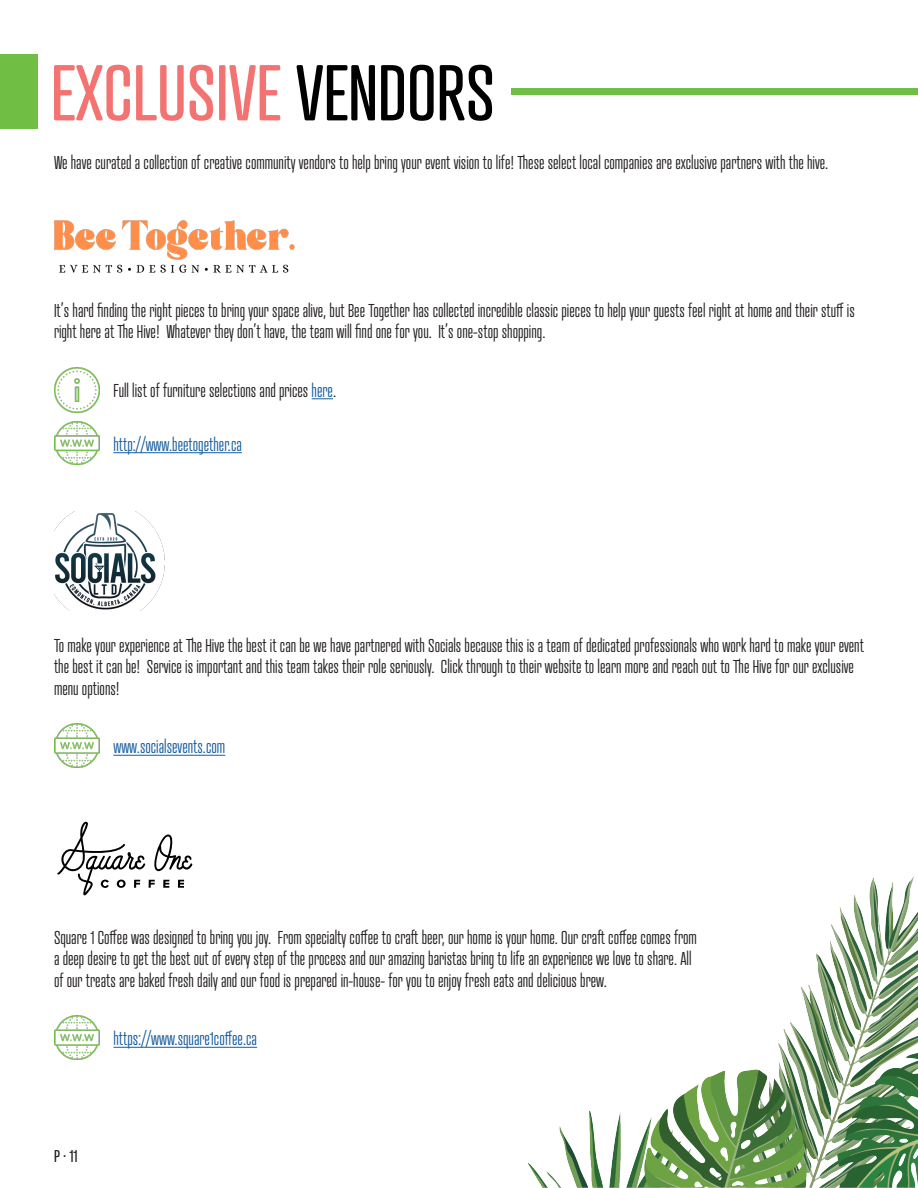
<style>
.page{position:relative;width:918px;height:1188px;background:#fff}
.page>*{position:absolute;margin:0;border:0;box-sizing:border-box;transform-origin:0 0}
.t1{font:76.35px "Atrament";color:#f27371}
.t2{font:300 18px/21.6px "Atrament";color:#231f20}
.t3{font:300 18px "Atrament";color:#175d9e}
.t4{font:16.5px "Atrament";color:#231f20}
.s1{color:#000}
.s2{color:#175d9e}
</style>
<div class="page">
<div style="left:0;top:54px;width:38px;height:75px;background:#71be44"></div>
<img style="left:528px;top:876px;width:390px;height:312px">
<div style="left:512px;top:88px;width:406px;height:6px;background:#71be44"></div>
<svg style="left:312px;top:398px;width:21px;height:1px"></svg>
<hr style="left:113px;top:755px;width:112px;height:1px;background:#175d9e">
<hr style="left:113px;top:1047px;width:144px;height:1px;background:#175d9e">
<hr style="left:113px;top:452px;width:129px;height:1px;background:#175d9e">
<img style="left:54px;top:220px;width:241px;height:53px">
<img style="left:54px;top:512px;width:110px;height:99px">
<svg style="left:57px;top:822px;width:135px;height:73px"></svg>
<img style="left:54px;top:367px;width:45px;height:45px">
<img style="left:54px;top:724px;width:45px;height:43px">
<img style="left:54px;top:1016px;width:45px;height:43px">
<img style="left:54px;top:421px;width:45px;height:44px">
<p class="t1" style="left:51px;top:46px;width:446px">EXCLUSIVE <span class="s1">VENDORS</span></p>
<p class="t2" style="left:54px;top:152px;width:776px">We have curated a collection of creative community vendors to help bring your event vision to life! These select local companies are exclusive partners with the hive.</p>
<p class="t2" style="left:54px;top:299px;width:802px">It’s hard finding the right pieces to bring your space alive, but Bee Together has collected incredible classic pieces to help your guests feel right at home and their stuff is right here at The Hive! Whatever they don’t have, the team will find one for you. It’s one-stop shopping.</p>
<p class="t2" style="left:113px;top:380px;width:224px">Full list of furniture selections and prices <span class="s2">here</span>.</p>
<p class="t3" style="left:113px;top:434px;width:130px">http://www.beetogether.ca</p>
<p class="t2" style="left:54px;top:634px;width:812px">To make your experience at The Hive the best it can be we have partnered with Socials because this is a team of dedicated professionals who work hard to make your event the best it can be! Service is important and this team takes their role seriously. Click through to their website to learn more and reach out to The Hive for our exclusive menu options!</p>
<p class="t3" style="left:113px;top:736px;width:113px">www.socialsevents.com</p>
<p class="t2" style="left:54px;top:926px;width:645px">Square 1 Coffee was designed to bring you joy. From specialty coffee to craft beer, our home is your home. Our craft coffee comes from a deep desire to get the best out of every step of the process and our amazing baristas bring to life an experience we love to share. All of our treats are baked fresh daily and our food is prepared in-house- for you to enjoy fresh eats and delicious brew.</p>
<p class="t3" style="left:113px;top:1028px;width:145px">https://www.square1coffee.ca</p>
<p class="t4" style="left:54px;top:1146px;width:25px">P · 11</p>
</div>
